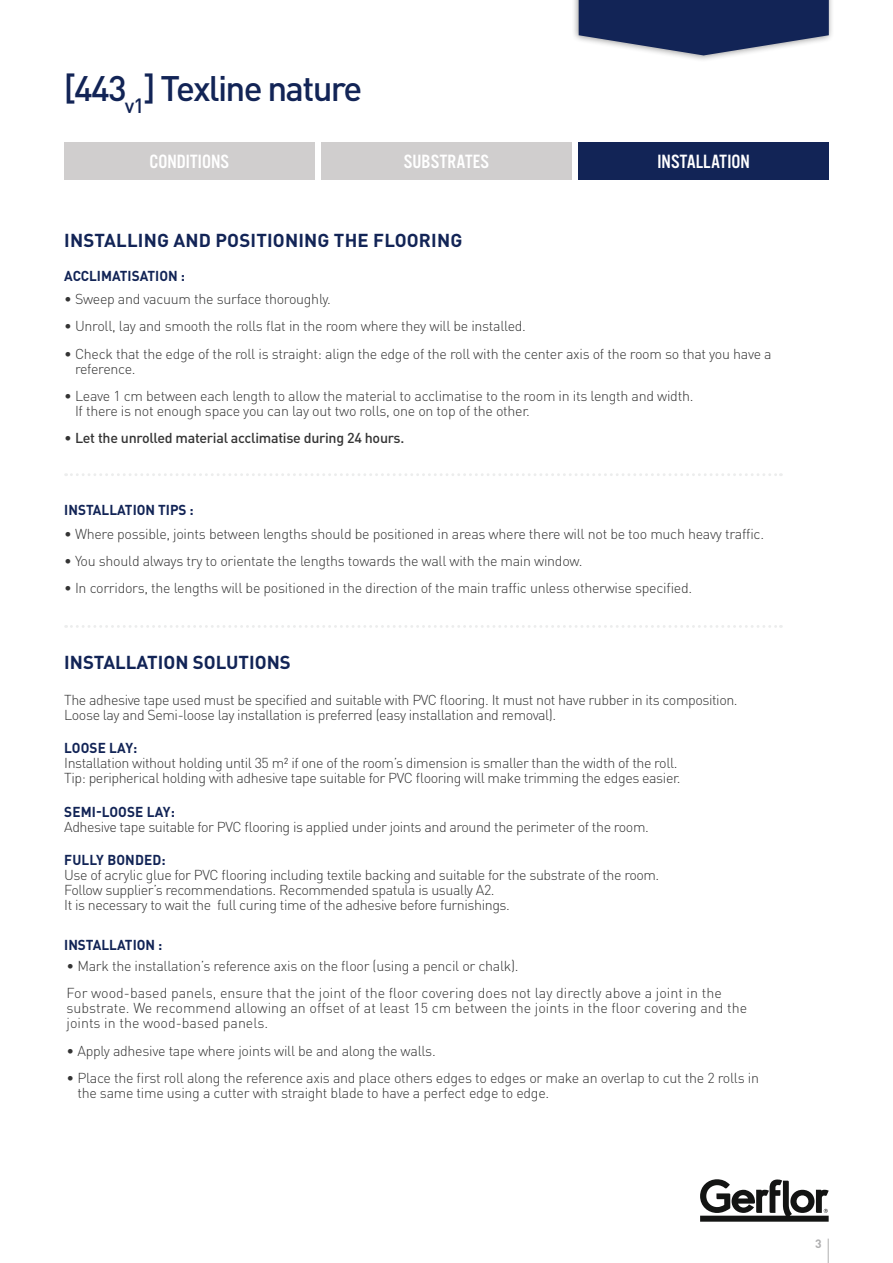
<style>
.page{position:relative;width:893px;height:1263px;background:#fff}
.page>*{position:absolute;margin:0;border:0;box-sizing:border-box;transform-origin:0 0}
.t1{font:500 35.1px "DIN Pro";letter-spacing:-.05em;color:#122456}
.t2{font:19.95px "Alternate Got No 3 D";color:#fff}
.t3{font:700 18.6px "DIN Pro";letter-spacing:.01em;color:#122456}
.t4{font:300 14.25px/15px "DIN Pro";letter-spacing:-.02em;color:#343434}
.t5{font:300 14.25px/15px "DIN Pro";color:#343434}
.t6{font:700 14.25px "DIN Pro";color:#122456;scale:.95 1}
.t7{font:500 14.25px "DIN Pro";letter-spacing:-.02em;color:#343434}
.t8{font:700 12px "DIN Pro";color:#afafb0}
.s1{font-weight:300}
</style>
<div class="page">
<svg style="left:828px;top:1238px;width:1px;height:25px"></svg>
<svg style="left:700px;top:1179px;width:129px;height:43px"></svg>
<div style="left:571px;top:0;width:263px;height:62px;background:#343434;opacity:.5"></div>
<svg style="left:579px;top:0;width:250px;height:55px;background:#384770"></svg>
<svg style="left:66px;top:473px;width:715px;height:3px"></svg>
<svg style="left:66px;top:625px;width:715px;height:3px"></svg>
<div style="left:64px;top:142px;width:250px;height:38px;background:#d0cece"></div>
<div style="left:321px;top:142px;width:250px;height:38px;background:#d0cece"></div>
<div style="left:579px;top:142px;width:250px;height:38px;background:#122456"></div>
<h1 class="t1" style="left:64px;top:65px;width:300px">[443<sub>v1</sub>] Texline nature</h1>
<h2 class="t2" style="left:149px;top:151px;width:81px">CONDITIONS</h2>
<h2 class="t2" style="left:404px;top:151px;width:87px">SUBSTRATES</h2>
<h2 class="t2" style="left:657px;top:151px;width:94px">INSTALLATION</h2>
<h3 class="t3" style="left:64px;top:228px;width:399px">INSTALLING AND POSITIONING THE FLOORING</h3>
<p class="t6" style="left:64px;top:266px;width:128px">ACCLIMATISATION :</p>
<p class="t4" style="left:64px;top:291px;width:268px">• Sweep and vacuum the surface thoroughly.</p>
<p class="t4" style="left:64px;top:318px;width:463px">• Unroll, lay and smooth the rolls flat in the room where they will be installed.</p>
<p class="t4" style="left:75px;top:345px;width:698px;text-indent:-11px">• Check that the edge of the roll is straight: align the edge of the roll with the center axis of the room so that you have a reference.</p>
<p class="t4" style="left:75px;top:387px;width:620px;text-indent:-11px">• Leave 1 cm between each length to allow the material to acclimatise to the room in its length and width.<br>If there is not enough space you can lay out two rolls, one on top of the other.</p>
<p class="t7" style="left:64px;top:428px;width:342px"><span class="s1">•</span> Let the unrolled material acclimatise during 24 hours.</p>
<p class="t6" style="left:64px;top:500px;width:138px">INSTALLATION TIPS :</p>
<p class="t4" style="left:64px;top:526px;width:701px">• Where possible, joints between lengths should be positioned in areas where there will not be too much heavy traffic.</p>
<p class="t4" style="left:64px;top:553px;width:520px">• You should always try to orientate the lengths towards the wall with the main window.</p>
<p class="t4" style="left:64px;top:580px;width:630px">• In corridors, the lengths will be positioned in the direction of the main traffic unless otherwise specified.</p>
<h3 class="t3" style="left:64px;top:650px;width:228px">INSTALLATION SOLUTIONS</h3>
<p class="t4" style="left:64px;top:692px;width:675px">The adhesive tape used must be specified and suitable with PVC flooring. It must not have rubber in its composition.<br>Loose lay and Semi-loose lay installation is preferred (easy installation and removal).</p>
<p class="t6" style="left:64px;top:739px;width:78px">LOOSE LAY:</p>
<p class="t4" style="left:64px;top:755px;width:618px">Installation without holding until 35 m² if one of the room’s dimension is smaller than the width of the roll.<br>Tip: peripherical holding with adhesive tape suitable for PVC flooring will make trimming the edges easier.</p>
<p class="t6" style="left:64px;top:802px;width:118px">SEMI-LOOSE LAY:</p>
<p class="t4" style="left:64px;top:819px;width:586px">Adhesive tape suitable for PVC flooring is applied under joints and around the perimeter of the room.</p>
<p class="t6" style="left:64px;top:850px;width:108px">FULLY BONDED:</p>
<p class="t4" style="left:64px;top:867px;width:597px">Use of acrylic glue for PVC flooring including textile backing and suitable for the substrate of the room.<br>Follow supplier’s recommendations. Recommended spatula is usually A2.<br>It is necessary to wait the full curing time of the adhesive before furnishings.</p>
<p class="t6" style="left:64px;top:935px;width:105px">INSTALLATION :</p>
<p class="t4" style="left:67px;top:952px;width:657px;line-height:27.2px">• Mark the installation’s reference axis on the floor (using a pencil or chalk).<br>For wood-based panels, ensure that the joint of the floor covering does not lay directly above a joint in the</p>
<p class="t5" style="left:67px;top:1000px;width:682px">substrate. We recommend allowing an offset of at least 15 cm between the joints in the floor covering and the joints in the wood-based panels.</p>
<p class="t4" style="left:67px;top:1042px;width:371px">• Apply adhesive tape where joints will be and along the walls.</p>
<p class="t4" style="left:77px;top:1069px;width:683px;text-indent:-11px">• Place the first roll along the reference axis and place others edges to edges or make an overlap to cut the 2 rolls in the same time using a cutter with straight blade to have a perfect edge to edge.</p>
<p class="t8" style="left:815px;top:1235px;width:8px">3</p>
</div>
